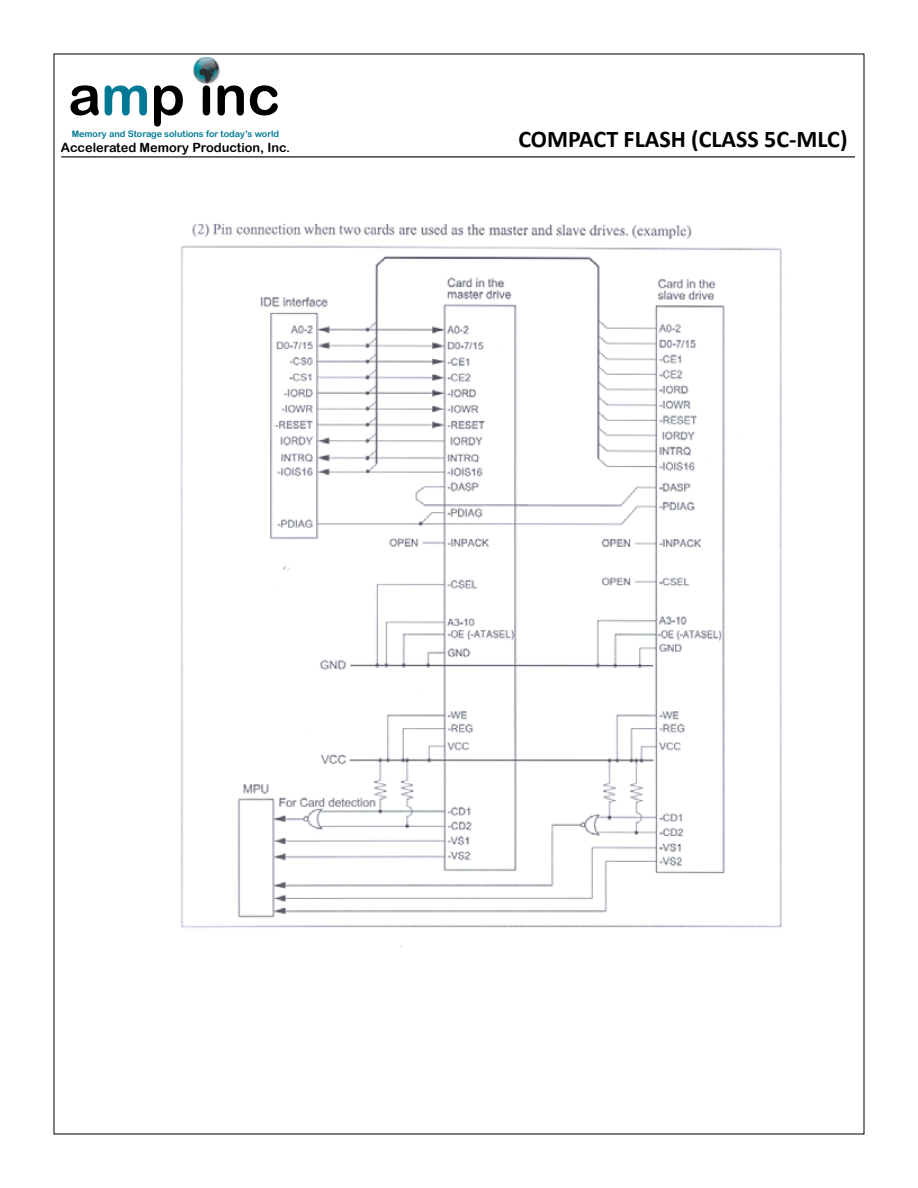
<style>
.page{position:relative;width:918px;height:1188px;background:#fff}
.page>*{position:absolute;margin:0;border:0;box-sizing:border-box;transform-origin:0 0}
.t1{font:55.5px "Arial Rounded MT Bold";color:#000}
.t2{font:700 24px "Calibri";color:#000}
.t3{font:12.75px "Arial Rounded MT Bold";color:#000}
.t4{font:9px "Arial Rounded MT Bold";color:#007995}
.s1{color:#007995}
</style>
<div class="page">
<hr style="left:61px;top:156px;width:794px;height:1px;background:#000">
<img style="left:194px;top:57px;width:26px;height:26px">
<img style="left:180px;top:223px;width:602px;height:724px">
<h1 class="t1" style="left:68px;top:62px;width:214px">a<span class="s1">m</span>p inc</h1>
<p class="t4" style="left:72px;top:129px;width:209px">Memory and Storage solutions for today’s world</p>
<h3 class="t3" style="left:61px;top:140px;width:231px">Accelerated Memory Production, Inc.</h3>
<h2 class="t2" style="left:518px;top:124px;width:331px">COMPACT FLASH (CLASS 5C-MLC)</h2>
</div>
